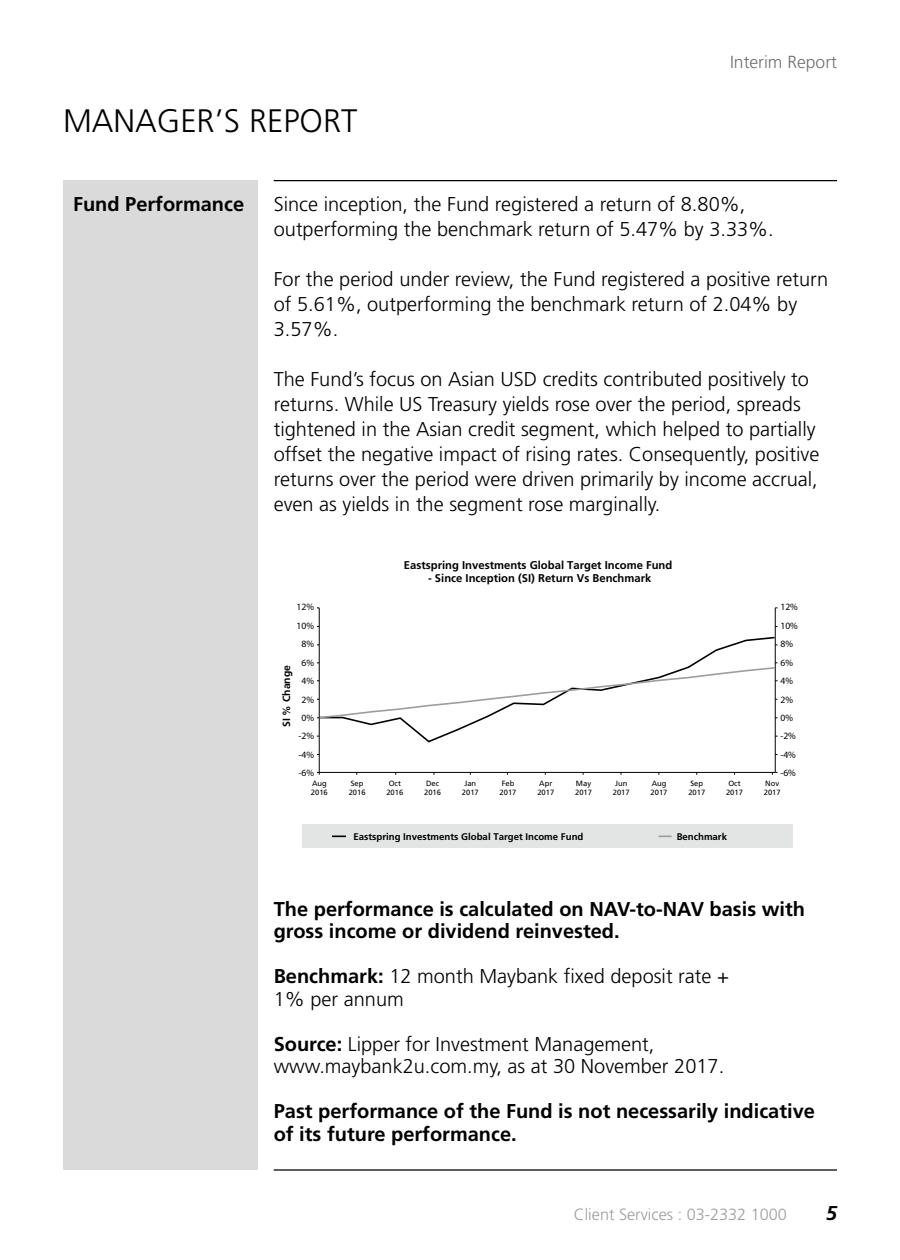
<style>
.page{position:relative;width:900px;height:1260px;background:#fff}
.page>*{position:absolute;margin:0;border:0;box-sizing:border-box;transform-origin:0 0}
.t1{font:300 32.5px "Frutiger";color:#000}
.t2{font:300 20px/25px "Frutiger";color:#000}
.t3{font:700 20px/22.5px "Frutiger";color:#000}
.t4{font:italic 700 20px "Frutiger";color:#000}
.t5{font:300 17.5px "Frutiger";color:#706f6f}
.t6{font:300 16.25px "Frutiger";color:#9d9d9c}
.t7{font:700 11.25px "Frutiger";color:#000}
.t8{font:700 10.5px "Frutiger";color:#000}
.t9{font:700 9.75px "Frutiger";color:#000}
.t10{font:9.75px "Myriad Pro";color:#000}
.t11{font:7.5px/9px "Frutiger";color:#000}
.s1{font-weight:700}
</style>
<div class="page">
<div style="left:63px;top:181px;width:195px;height:989px;background:#dadada"></div>
<hr style="left:274px;top:1169px;width:563px;height:2px;background:#000">
<hr style="left:274px;top:180px;width:563px;height:1px;background:#000">
<div style="left:302px;top:824px;width:491px;height:24px;background:#e3e4e4"></div>
<svg style="left:332px;top:836px;width:14px;height:1px"></svg>
<svg style="left:659px;top:836px;width:13px;height:1px"></svg>
<hr style="left:775px;top:608px;width:1px;height:164px;background:#000">
<hr style="left:319px;top:608px;width:1px;height:164px;background:#000">
<hr style="left:319px;top:772px;width:456px;height:1px;background:#000">
<svg style="left:319px;top:636px;width:456px;height:107px"></svg>
<svg style="left:317px;top:662px;width:461px;height:57px"></svg>
<h1 class="t1" style="left:63px;top:103px;width:296px">MANAGER’S REPORT</h1>
<p class="t5" style="left:730px;top:52px;width:108px">Interim Report</p>
<p class="t3" style="left:73px;top:192px;width:173px">Fund Performance</p>
<p class="t2" style="left:274px;top:191px;width:502px">Since inception, the Fund registered a return of 8.80%, outperforming the benchmark return of 5.47% by 3.33%.</p>
<p class="t2" style="left:274px;top:266px;width:556px">For the period under review, the Fund registered a positive return of 5.61%, outperforming the benchmark return of 2.04% by<br>3.57%.</p>
<p class="t2" style="left:274px;top:366px;width:547px">The Fund’s focus on Asian USD credits contributed positively to returns. While US Treasury yields rose over the period, spreads tightened in the Asian credit segment, which helped to partially offset the negative impact of rising rates. Consequently, positive returns over the period were driven primarily by income accrual, even as yields in the segment rose marginally.</p>
<p class="t7" style="left:404px;top:558px;width:270px">Eastspring Investments Global Target Income Fund</p>
<p class="t7" style="left:428px;top:572px;width:225px">- Since Inception (SI) Return Vs Benchmark</p>
<p class="t10" style="left:296px;top:601px;width:19px">12%</p>
<p class="t10" style="left:780px;top:601px;width:19px">12%</p>
<p class="t10" style="left:296px;top:620px;width:19px">10%</p>
<p class="t10" style="left:780px;top:620px;width:19px">10%</p>
<p class="t10" style="left:301px;top:638px;width:14px">8%</p>
<p class="t10" style="left:780px;top:638px;width:14px">8%</p>
<p class="t8" style="left:280px;top:727px;width:64px;rotate:-90deg">SI % Change</p>
<p class="t10" style="left:301px;top:656px;width:14px">6%</p>
<p class="t10" style="left:301px;top:675px;width:14px">4%</p>
<p class="t10" style="left:301px;top:693px;width:14px">2%</p>
<p class="t10" style="left:301px;top:712px;width:14px">0%</p>
<p class="t10" style="left:780px;top:656px;width:14px">6%</p>
<p class="t10" style="left:780px;top:675px;width:14px">4%</p>
<p class="t10" style="left:780px;top:693px;width:14px">2%</p>
<p class="t10" style="left:780px;top:712px;width:14px">0%</p>
<p class="t10" style="left:298px;top:730px;width:17px">-2%</p>
<p class="t10" style="left:780px;top:730px;width:17px">-2%</p>
<p class="t10" style="left:298px;top:749px;width:17px">-4%</p>
<p class="t10" style="left:780px;top:749px;width:17px">-4%</p>
<p class="t10" style="left:298px;top:767px;width:17px">-6%</p>
<p class="t10" style="left:780px;top:767px;width:17px">-6%</p>
<p class="t11" style="left:311px;top:779px;width:18px">Aug<br>2016</p>
<p class="t11" style="left:349px;top:779px;width:18px">Sep<br>2016</p>
<p class="t11" style="left:386px;top:779px;width:18px;text-align:center">Oct<br>2016</p>
<p class="t11" style="left:424px;top:779px;width:18px">Dec<br>2016</p>
<p class="t11" style="left:462px;top:779px;width:18px;text-align:center">Jan<br>2017</p>
<p class="t11" style="left:500px;top:779px;width:18px">Feb<br>2017</p>
<p class="t11" style="left:537px;top:779px;width:18px">Apr<br>2017</p>
<p class="t11" style="left:575px;top:779px;width:18px">May<br>2017</p>
<p class="t11" style="left:613px;top:779px;width:18px;text-align:center">Jun<br>2017</p>
<p class="t11" style="left:651px;top:779px;width:18px">Aug<br>2017</p>
<p class="t11" style="left:688px;top:779px;width:18px">Sep<br>2017</p>
<p class="t11" style="left:726px;top:779px;width:18px;text-align:center">Oct<br>2017</p>
<p class="t11" style="left:764px;top:779px;width:18px">Nov<br>2017</p>
<p class="t9" style="left:353px;top:831px;width:232px">Eastspring Investments Global Target Income Fund</p>
<p class="t9" style="left:677px;top:831px;width:52px">Benchmark</p>
<p class="t3" style="left:274px;top:897px;width:533px">The performance is calculated on NAV-to-NAV basis with gross income or dividend reinvested.</p>
<p class="t2" style="left:274px;top:965px;width:457px;line-height:22.5px"><span class="s1">Benchmark:</span> 12 month Maybank fixed deposit rate +<br>1% per annum</p>
<p class="t2" style="left:274px;top:1032px;width:452px;line-height:22.5px"><span class="s1">Source:</span> Lipper for Investment Management, www.maybank2u.com.my, as at 30 November 2017.</p>
<p class="t3" style="left:274px;top:1100px;width:543px">Past performance of the Fund is not necessarily indicative of its future performance.</p>
<p class="t6" style="left:574px;top:1205px;width:215px">Client Services : 03-2332 1000</p>
<p class="t4" style="left:826px;top:1201px;width:13px">5</p>
</div>
